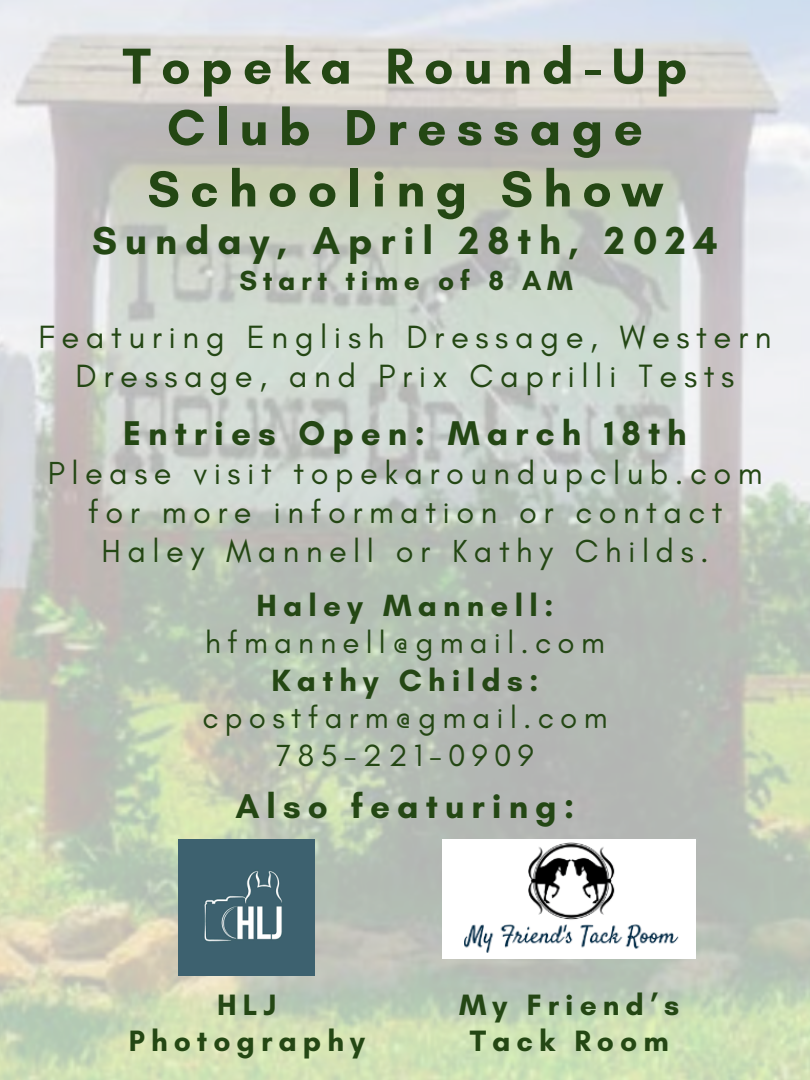
<style>
.page{position:relative;width:810px;height:1080px;background:#fff}
.page>*{position:absolute;margin:0;border:0;box-sizing:border-box;transform-origin:0 0}
.t1{font:700 51.5px/61.4px "Glacial Indifference";letter-spacing:.2em;color:#244714;text-align:center}
.t2{font:700 39.62px "Glacial Indifference";letter-spacing:.2em;color:#244714}
.t3{font:700 35px "Glacial Indifference";letter-spacing:.2em;color:#244714}
.t4{font:32.81px/39.4px "Glacial Indifference";letter-spacing:.2em;color:#244714;text-align:center}
.t5{font:32.5px/38.9px "Glacial Indifference";letter-spacing:.2em;color:#244714;text-align:center}
.t6{font:31.25px/37.5px "Glacial Indifference";letter-spacing:.2em;color:#244714;text-align:center}
.t7{font:700 31.25px "Glacial Indifference";letter-spacing:.2em;color:#244714}
.t8{font:700 30px/35.6px "Glacial Indifference";letter-spacing:.2em;color:#244714;text-align:center}
.t9{font:700 28.12px "Glacial Indifference";letter-spacing:.2em;color:#244714}
.s1{font-weight:700}
</style>
<div class="page">
<img style="left:0;top:0;width:810px;height:1080px">
<div style="left:179px;top:839px;width:136px;height:136px;background:#3d616f"></div>
<img style="left:443px;top:839px;width:253px;height:119px">
<h4 class="t1" style="left:123px;top:35px;width:566px">Topeka Round-Up<br>Club Dressage<br>Schooling Show</h4>
<h4 class="t2" style="left:92px;top:216px;width:627px">Sunday, April 28th, 2024</h4>
<h4 class="t9" style="left:239px;top:264px;width:335px">Start time of 8 AM</h4>
<h1 class="t4" style="left:38px;top:317px;width:735px">Featuring English Dressage, Western<br>Dressage, and Prix Caprilli Tests</h1>
<p class="t3" style="left:123px;top:411px;width:565px">Entries Open: March 18th</p>
<p class="t5" style="left:48px;top:453px;width:716px">Please visit topekaroundupclub.com for more information or contact<br>Haley Mannell or Kathy Childs.</p>
<h3 class="t6" style="left:205px;top:586px;width:401px"><span class="s1">Haley Mannell: </span>hfmannell@gmail.com</h3>
<p class="t7" style="left:271px;top:661px;width:269px">Kathy Childs:</p>
<p class="t6" style="left:202px;top:699px;width:407px">cpostfarm@gmail.com</p>
<h5 class="t6" style="left:276px;top:736px;width:259px">785-221-0909</h5>
<p class="t3" style="left:236px;top:785px;width:340px">Also featuring:</p>
<p class="t8" style="left:129px;top:987px;width:237px">HLJ<br>Photography</p>
<p class="t8" style="left:459px;top:987px;width:222px">My Friend’s<br>Tack Room</p>
</div>
